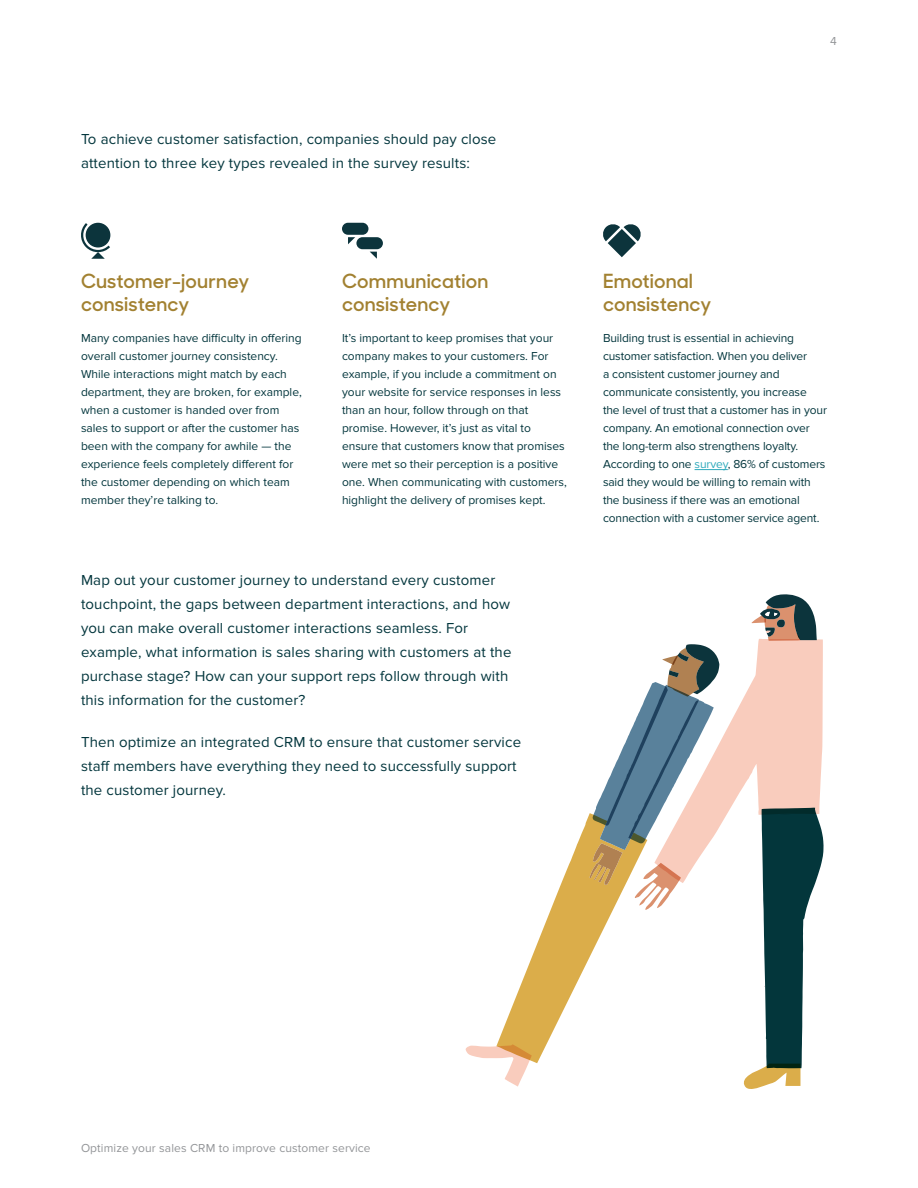
<style>
.page{position:relative;width:918px;height:1188px;background:#fff}
.page>*{position:absolute;margin:0;border:0;box-sizing:border-box;transform-origin:0 0}
.Header_4{font:600 19.5px/22.5px "Sharp Sans No 1";letter-spacing:.01em;color:#a28131}
.Text_2{font:15px/24px "Proxima Nova";letter-spacing:.01em;color:#03363d}
.Text_3{font:12px/18px "Proxima Nova";color:#03363d}
.t1{font:12px "Proxima Nova";letter-spacing:.01em;color:#939598}
.s1{color:#30aabc}
</style>
<div class="page">
<hr style="left:695px;top:469px;width:33px;height:1px;background:#30aabc">
<svg style="left:81px;top:223px;width:29px;height:36px"></svg>
<svg style="left:348px;top:237px;width:7px;height:7px"></svg>
<div style="left:342px;top:223px;width:26px;height:12px;background:#0c343c;border-radius:6px"></div>
<svg style="left:370px;top:252px;width:7px;height:7px"></svg>
<div style="left:356px;top:237px;width:27px;height:12px;background:#0c343c;border-radius:6px"></div>
<svg style="left:603px;top:224px;width:38px;height:33px"></svg>
<svg style="left:466px;top:594px;width:358px;height:495px"></svg>
<p class="Text_2" style="left:81px;top:127px;width:417px">To achieve customer satisfaction, companies should pay close attention to three key types revealed in the survey results:</p>
<p class="t1" style="left:830px;top:34px;width:8px">4</p>
<p class="Header_4" style="left:81px;top:268px;width:170px">Customer-journey consistency</p>
<p class="Header_4" style="left:342px;top:268px;width:148px">Communication consistency</p>
<p class="Header_4" style="left:603px;top:268px;width:110px">Emotional consistency</p>
<p class="Text_3" style="left:81px;top:329px;width:222px">Many companies have difficulty in offering overall customer journey consistency.<br>While interactions might match by each department, they are broken, for example, when a customer is handed over from sales to support or after the customer has been with the company for awhile — the experience feels completely different for the customer depending on which team member they’re talking to.</p>
<p class="Text_3" style="left:342px;top:329px;width:226px">It’s important to keep promises that your company makes to your customers. For example, if you include a commitment on your website for service responses in less than an hour, follow through on that promise. However, it’s just as vital to ensure that customers know that promises were met so their perception is a positive one. When communicating with customers, highlight the delivery of promises kept.</p>
<p class="Text_3" style="left:603px;top:329px;width:226px">Building trust is essential in achieving customer satisfaction. When you deliver<br>a consistent customer journey and communicate consistently, you increase<br>the level of trust that a customer has in your company. An emotional connection over the long-term also strengthens loyalty.<br>According to one <span class="s1">survey</span>, 86% of customers said they would be willing to remain with the business if there was an emotional connection with a customer service agent.</p>
<p class="Text_2" style="left:81px;top:568px;width:432px">Map out your customer journey to understand every customer touchpoint, the gaps between department interactions, and how you can make overall customer interactions seamless. For example, what information is sales sharing with customers at the purchase stage? How can your support reps follow through with this information for the customer?</p>
<p class="Text_2" style="left:81px;top:730px;width:442px">Then optimize an integrated CRM to ensure that customer service staff members have everything they need to successfully support the customer journey.</p>
<p class="t1" style="left:81px;top:1141px;width:291px">Optimize your sales CRM to improve customer service</p>
</div>
